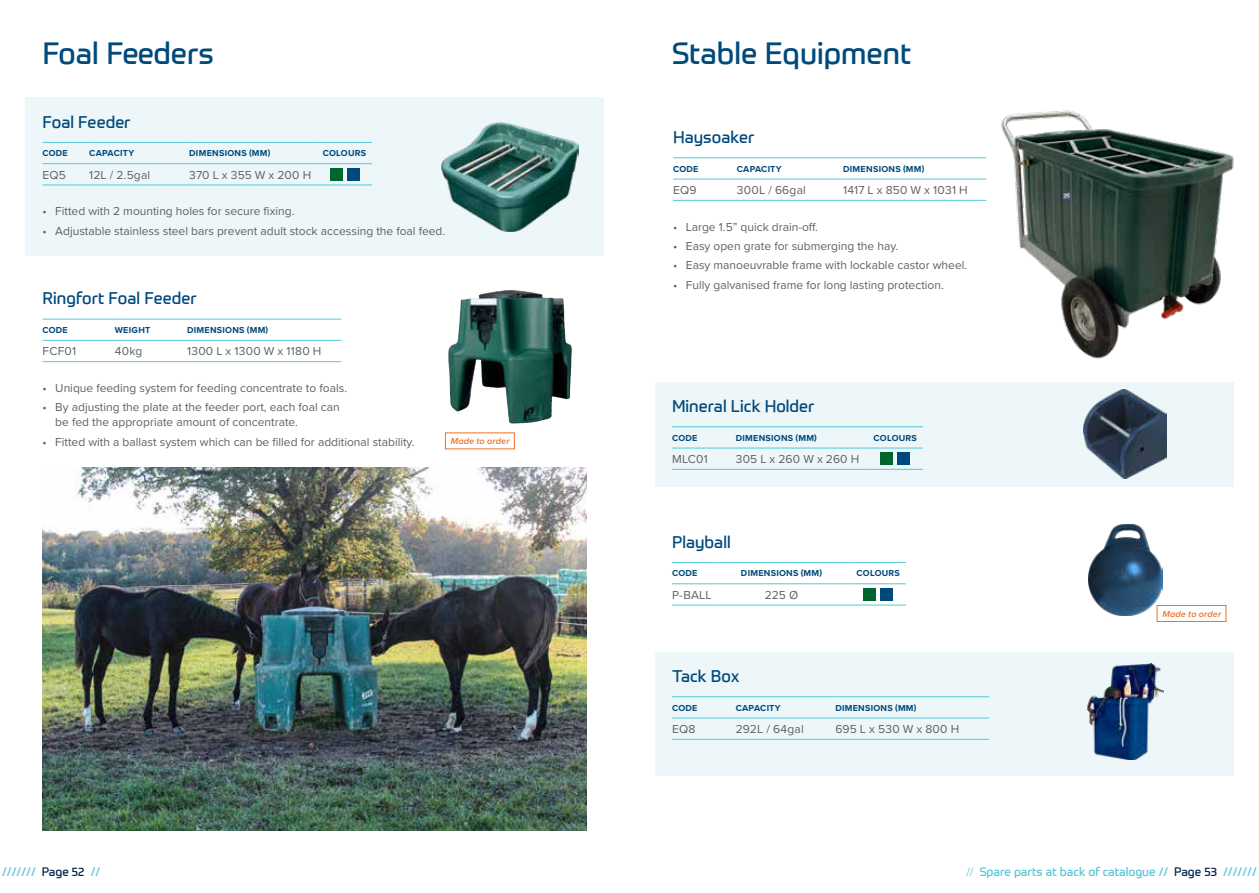
<style>
.page{position:relative;width:1259px;height:893px;background:#fff}
.page>*{position:absolute;margin:0;border:0;box-sizing:border-box;transform-origin:0 0}
.t1{font:30px "Prometo";color:#00497c}
.t2{font:16.5px "Prometo";color:#00497c}
.t3{font:12px/15px "Proxima Nova";color:#5f6062}
.t4{font:12px "Prometo";color:#56c7da}
.t5{font:700 9px "Proxima Nova";letter-spacing:.025em;color:#00497c}
.t6{font:italic 600 9px "Proxima Nova";letter-spacing:.02em;color:#f36f21}
.s1{color:#00254a}
.s2{font-family:"Proxima Nova"}
</style>
<div class="page">
<div style="left:26px;top:98px;width:578px;height:158px;background:#edf7f9"></div>
<hr style="left:43px;top:142px;width:46px;height:1px;background:#56c7da">
<hr style="left:89px;top:142px;width:100px;height:1px;background:#56c7da">
<hr style="left:189px;top:142px;width:128px;height:1px;background:#56c7da">
<hr style="left:317px;top:142px;width:55px;height:1px;background:#56c7da">
<hr style="left:43px;top:163px;width:46px;height:1px;background:#56c7da">
<hr style="left:89px;top:163px;width:100px;height:1px;background:#56c7da">
<hr style="left:189px;top:163px;width:128px;height:1px;background:#56c7da">
<hr style="left:317px;top:163px;width:55px;height:1px;background:#56c7da">
<hr style="left:43px;top:185px;width:46px;height:1px;background:#56c7da">
<hr style="left:89px;top:185px;width:100px;height:1px;background:#56c7da">
<hr style="left:189px;top:185px;width:128px;height:1px;background:#56c7da">
<hr style="left:317px;top:185px;width:55px;height:1px;background:#56c7da">
<div style="left:347px;top:168px;width:12px;height:13px;background:#00497c"></div>
<div style="left:330px;top:168px;width:12px;height:13px;background:#00652e"></div>
<hr style="left:43px;top:319px;width:72px;height:1px;background:#56c7da">
<hr style="left:115px;top:319px;width:72px;height:1px;background:#56c7da">
<hr style="left:187px;top:319px;width:154px;height:1px;background:#56c7da">
<hr style="left:43px;top:340px;width:72px;height:1px;background:#56c7da">
<hr style="left:115px;top:340px;width:72px;height:1px;background:#56c7da">
<hr style="left:187px;top:340px;width:154px;height:1px;background:#56c7da">
<hr style="left:43px;top:361px;width:72px;height:1px;background:#56c7da">
<hr style="left:115px;top:361px;width:72px;height:1px;background:#56c7da">
<hr style="left:187px;top:361px;width:154px;height:1px;background:#56c7da">
<img style="left:441px;top:123px;width:138px;height:108px">
<img style="left:448px;top:290px;width:122px;height:134px">
<svg style="left:445px;top:432px;width:70px;height:17px"></svg>
<img style="left:43px;top:468px;width:544px;height:363px">
<hr style="left:672px;top:562px;width:40px;height:1px;background:#56c7da">
<hr style="left:712px;top:562px;width:138px;height:1px;background:#56c7da">
<hr style="left:850px;top:562px;width:56px;height:1px;background:#56c7da">
<hr style="left:672px;top:583px;width:40px;height:1px;background:#56c7da">
<hr style="left:712px;top:583px;width:138px;height:1px;background:#56c7da">
<hr style="left:850px;top:583px;width:56px;height:1px;background:#56c7da">
<hr style="left:672px;top:605px;width:40px;height:1px;background:#56c7da">
<hr style="left:712px;top:605px;width:138px;height:1px;background:#56c7da">
<hr style="left:850px;top:605px;width:56px;height:1px;background:#56c7da">
<div style="left:880px;top:588px;width:13px;height:13px;background:#00497c"></div>
<div style="left:863px;top:588px;width:13px;height:13px;background:#00652e"></div>
<div style="left:655px;top:382px;width:578px;height:105px;background:#edf7f9"></div>
<hr style="left:672px;top:426px;width:64px;height:1px;background:#56c7da">
<hr style="left:736px;top:426px;width:131px;height:1px;background:#56c7da">
<hr style="left:867px;top:426px;width:56px;height:1px;background:#56c7da">
<hr style="left:672px;top:448px;width:64px;height:1px;background:#56c7da">
<hr style="left:736px;top:448px;width:131px;height:1px;background:#56c7da">
<hr style="left:867px;top:448px;width:56px;height:1px;background:#56c7da">
<hr style="left:672px;top:469px;width:64px;height:1px;background:#56c7da">
<hr style="left:736px;top:469px;width:131px;height:1px;background:#56c7da">
<hr style="left:867px;top:469px;width:56px;height:1px;background:#56c7da">
<div style="left:897px;top:452px;width:13px;height:13px;background:#00497c"></div>
<div style="left:880px;top:452px;width:13px;height:13px;background:#00652e"></div>
<div style="left:655px;top:652px;width:578px;height:124px;background:#edf7f9"></div>
<hr style="left:672px;top:696px;width:64px;height:1px;background:#56c7da">
<hr style="left:736px;top:696px;width:99px;height:1px;background:#56c7da">
<hr style="left:835px;top:696px;width:154px;height:1px;background:#56c7da">
<hr style="left:672px;top:718px;width:64px;height:1px;background:#56c7da">
<hr style="left:672px;top:739px;width:64px;height:1px;background:#56c7da">
<hr style="left:736px;top:718px;width:99px;height:1px;background:#56c7da">
<hr style="left:835px;top:718px;width:154px;height:1px;background:#56c7da">
<hr style="left:736px;top:739px;width:99px;height:1px;background:#56c7da">
<hr style="left:835px;top:739px;width:154px;height:1px;background:#56c7da">
<img style="left:1084px;top:390px;width:83px;height:89px">
<img style="left:1088px;top:525px;width:74px;height:91px">
<img style="left:1088px;top:664px;width:75px;height:96px">
<svg style="left:1156px;top:605px;width:70px;height:17px"></svg>
<hr style="left:673px;top:158px;width:64px;height:1px;background:#56c7da">
<hr style="left:737px;top:158px;width:106px;height:1px;background:#56c7da">
<hr style="left:843px;top:158px;width:143px;height:1px;background:#56c7da">
<hr style="left:673px;top:179px;width:64px;height:1px;background:#56c7da">
<hr style="left:737px;top:179px;width:106px;height:1px;background:#56c7da">
<hr style="left:843px;top:179px;width:143px;height:1px;background:#56c7da">
<hr style="left:673px;top:200px;width:64px;height:1px;background:#56c7da">
<hr style="left:737px;top:200px;width:106px;height:1px;background:#56c7da">
<hr style="left:843px;top:200px;width:143px;height:1px;background:#56c7da">
<img style="left:1001px;top:110px;width:233px;height:249px">
<h1 class="t1" style="left:43px;top:35px;width:173px">Foal Feeders</h1>
<h2 class="t2" style="left:43px;top:112px;width:90px">Foal Feeder</h2>
<p class="t5" style="left:43px;top:147px;width:27px">CODE</p>
<p class="t5" style="left:89px;top:147px;width:46px">CAPACITY</p>
<p class="t5" style="left:189px;top:147px;width:83px">DIMENSIONS (MM)</p>
<p class="t5" style="left:323px;top:147px;width:45px">COLOURS</p>
<p class="t3" style="left:43px;top:167px;width:25px">EQ5</p>
<p class="t3" style="left:89px;top:167px;width:62px">12L / 2.5gal</p>
<p class="t3" style="left:189px;top:167px;width:123px">370 L x 355 W x 200 H</p>
<p class="t3" style="left:43px;top:203px;width:253px">• Fitted with 2 mounting holes for secure fixing.</p>
<p class="t3" style="left:43px;top:223px;width:404px">• Adjustable stainless steel bars prevent adult stock accessing the foal feed.</p>
<h2 class="t2" style="left:43px;top:288px;width:156px">Ringfort Foal Feeder</h2>
<p class="t5" style="left:43px;top:323px;width:27px">CODE</p>
<p class="t5" style="left:115px;top:323px;width:37px">WEIGHT</p>
<p class="t5" style="left:187px;top:323px;width:83px">DIMENSIONS (MM)</p>
<p class="t3" style="left:43px;top:343px;width:35px">FCF01</p>
<p class="t3" style="left:115px;top:343px;width:29px">40kg</p>
<p class="t3" style="left:187px;top:343px;width:136px">1300 L x 1300 W x 1180 H</p>
<p class="t3" style="left:43px;top:380px;width:306px">• Unique feeding system for feeding concentrate to foals.</p>
<p class="t3" style="left:55px;top:399px;width:286px;text-indent:-13px">• By adjusting the plate at the feeder port, each foal can be fed the appropriate amount of concentrate.</p>
<p class="t3" style="left:43px;top:434px;width:373px">• Fitted with a ballast system which can be filled for additional stability.</p>
<p class="t6" style="left:451px;top:435px;width:60px">Made to order</p>
<h1 class="t1" style="left:672px;top:35px;width:241px">Stable Equipment</h1>
<h2 class="t2" style="left:673px;top:127px;width:83px">Haysoaker</h2>
<p class="t5" style="left:673px;top:162px;width:27px">CODE</p>
<p class="t5" style="left:737px;top:162px;width:46px">CAPACITY</p>
<p class="t5" style="left:843px;top:162px;width:83px">DIMENSIONS (MM)</p>
<p class="t3" style="left:673px;top:182px;width:25px">EQ9</p>
<p class="t3" style="left:737px;top:182px;width:71px">300L / 66gal</p>
<p class="t3" style="left:843px;top:182px;width:126px">1417 L x 850 W x 1031 H</p>
<p class="t3" style="left:673px;top:219px;width:146px">• Large 1.5” quick drain-off.</p>
<p class="t3" style="left:673px;top:238px;width:227px">• Easy open grate for submerging the hay.</p>
<p class="t3" style="left:673px;top:257px;width:296px">• Easy manoeuvrable frame with lockable castor wheel.</p>
<p class="t3" style="left:673px;top:277px;width:272px">• Fully galvanised frame for long lasting protection.</p>
<h2 class="t2" style="left:672px;top:396px;width:144px">Mineral Lick Holder</h2>
<p class="t5" style="left:672px;top:431px;width:27px">CODE</p>
<p class="t5" style="left:736px;top:431px;width:83px">DIMENSIONS (MM)</p>
<p class="t5" style="left:873px;top:431px;width:45px">COLOURS</p>
<p class="t3" style="left:672px;top:451px;width:37px">MLC01</p>
<p class="t3" style="left:736px;top:451px;width:125px">305 L x 260 W x 260 H</p>
<h2 class="t2" style="left:672px;top:532px;width:60px">Playball</h2>
<p class="t5" style="left:672px;top:567px;width:27px">CODE</p>
<p class="t5" style="left:741px;top:567px;width:83px">DIMENSIONS (MM)</p>
<p class="t5" style="left:856px;top:567px;width:45px">COLOURS</p>
<p class="t3" style="left:672px;top:587px;width:41px">P-BALL</p>
<p class="t3" style="left:765px;top:587px;width:35px">225 Ø</p>
<h2 class="t2" style="left:672px;top:666px;width:69px">Tack Box</h2>
<p class="t5" style="left:672px;top:701px;width:27px">CODE</p>
<p class="t5" style="left:736px;top:701px;width:46px">CAPACITY</p>
<p class="t5" style="left:835px;top:701px;width:83px">DIMENSIONS (MM)</p>
<p class="t3" style="left:672px;top:721px;width:25px">EQ8</p>
<p class="t3" style="left:736px;top:721px;width:69px">292L / 64gal</p>
<p class="t3" style="left:835px;top:721px;width:125px">695 L x 530 W x 800 H</p>
<p class="t6" style="left:1162px;top:607px;width:60px">Made to order</p>
<p class="t4" style="left:2px;top:864px;width:100px">/////// <span class="s1">Page 52</span> //</p>
<p class="t4" style="left:966px;top:864px;width:292px"><span class="s2">//</span> Spare parts at back of catalogue // <span class="s1">Page 53</span> ///////</p>
</div>
